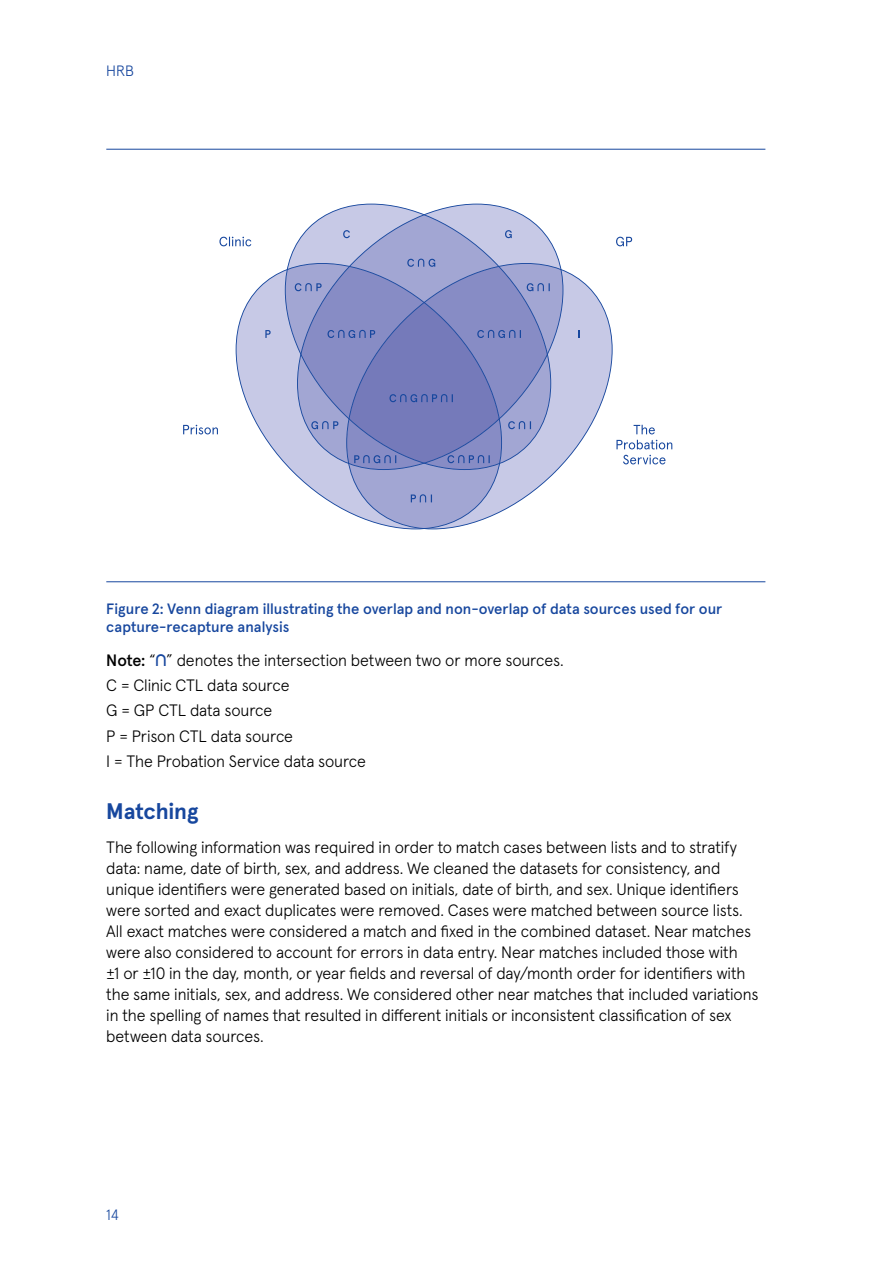
<style>
.page{position:relative;width:893px;height:1263px;background:#fff}
.page>*{position:absolute;margin:0;border:0;box-sizing:border-box;transform-origin:0 0}
.t1{font:700 22.5px "Apercu Pro";letter-spacing:-.01em;color:#17479e}
.HRB_Body{font:300 16.5px/21px "Apercu Pro";letter-spacing:-.01em;color:#000}
.Figure_Heading{font:500 15px/18px "Apercu Pro";color:#17479e}
.t2{font:300 15px "Apercu Pro";color:#17479e}
.s1{font-weight:500}
.s2{font-family:"Arial";font-weight:700;color:#17479e}
</style>
<div class="page">
<svg style="left:236px;top:271px;width:46px;height:190px;fill:#c7c9e6"></svg>
<svg style="left:566px;top:271px;width:47px;height:190px;fill:#c7c9e6"></svg>
<hr style="left:106px;top:149px;width:659px;height:1px;background:#17479e">
<hr style="left:106px;top:581px;width:659px;height:1px;background:#17479e">
<svg style="left:219px;top:237px;width:32px;height:9px"></svg>
<svg style="left:265px;top:330px;width:6px;height:8px"></svg>
<svg style="left:183px;top:425px;width:35px;height:9px"></svg>
<svg style="left:616px;top:237px;width:16px;height:9px"></svg>
<svg style="left:623px;top:455px;width:42px;height:9px"></svg>
<svg style="left:616px;top:440px;width:56px;height:9px"></svg>
<svg style="left:634px;top:425px;width:21px;height:9px"></svg>
<svg style="left:282px;top:204px;width:284px;height:325px;background:#a1a6d2"></svg>
<p class="t2" style="left:106px;top:59px;width:29px">HRB</p>
<p class="Figure_Heading" style="left:106px;top:599px;width:617px">Figure 2: Venn diagram illustrating the overlap and non-overlap of data sources used for our capture-recapture analysis</p>
<p class="HRB_Body" style="left:106px;top:648px;width:459px"><span class="s1">Note:</span> “<span class="s2">∩</span>” denotes the intersection between two or more sources.</p>
<p class="HRB_Body" style="left:106px;top:673px;width:185px">C = Clinic CTL data source</p>
<p class="HRB_Body" style="left:106px;top:699px;width:167px">G = GP CTL data source</p>
<p class="HRB_Body" style="left:106px;top:724px;width:188px">P = Prison CTL data source</p>
<p class="HRB_Body" style="left:106px;top:749px;width:261px">I = The Probation Service data source</p>
<h2 class="t1" style="left:106px;top:794px;width:94px">Matching</h2>
<p class="HRB_Body" style="left:106px;top:835px;width:654px">The following information was required in order to match cases between lists and to stratify data: name, date of birth, sex, and address. We cleaned the datasets for consistency, and unique identifiers were generated based on initials, date of birth, and sex. Unique identifiers were sorted and exact duplicates were removed. Cases were matched between source lists.<br>All exact matches were considered a match and fixed in the combined dataset. Near matches were also considered to account for errors in data entry. Near matches included those with<br>±1 or ±10 in the day, month, or year fields and reversal of day/month order for identifiers with the same initials, sex, and address. We considered other near matches that included variations in the spelling of names that resulted in different initials or inconsistent classification of sex between data sources.</p>
<p class="t2" style="left:106px;top:1204px;width:14px">14</p>
</div>
